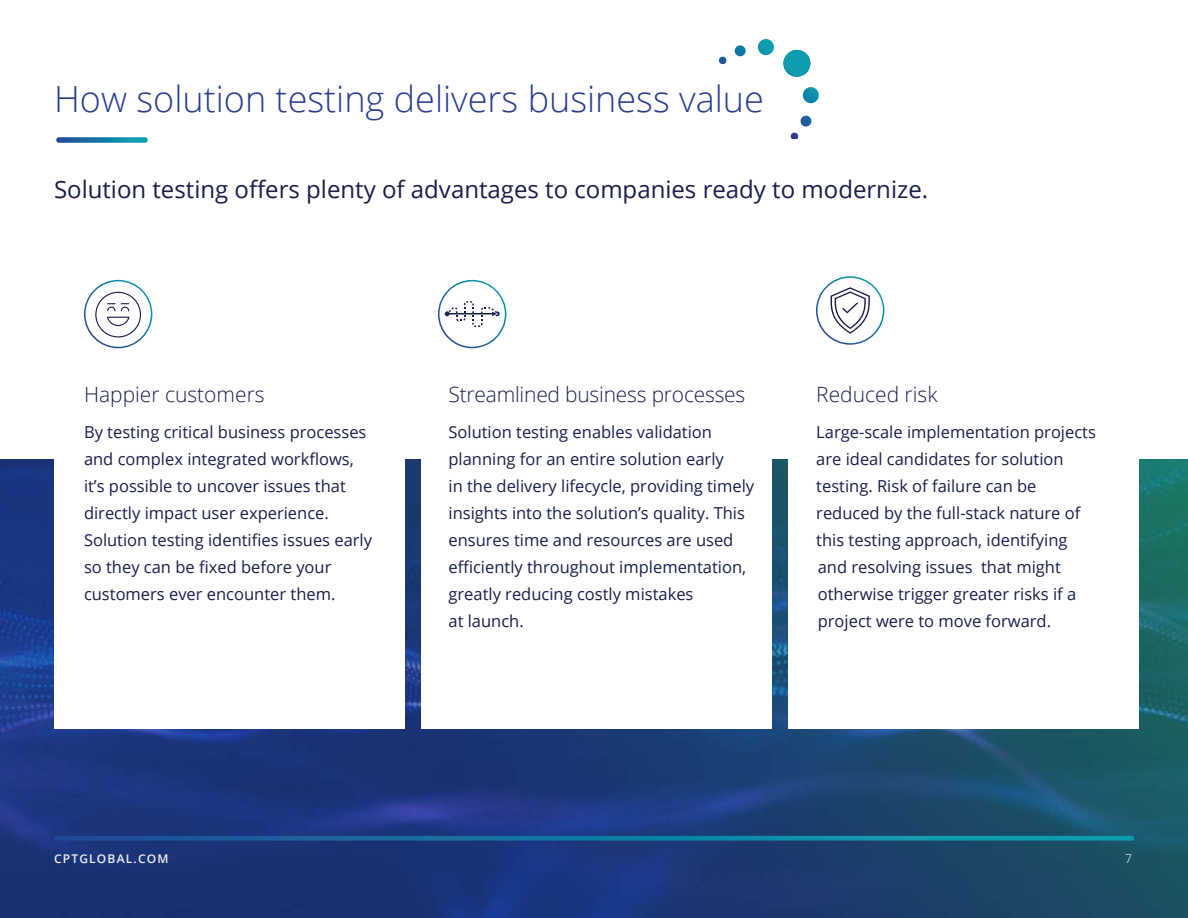
<style>
.page{position:relative;width:1188px;height:918px;background:#fff}
.page>*{position:absolute;margin:0;border:0;box-sizing:border-box;transform-origin:0 0}
.Paragraph_Style_1{font:300 36px "Open Sans";color:#283e91}
.Paragraph_Style_1-2{font:24px "Open Sans";color:#181f4b}
.Paragraph_Style_1-3{font:300 21px "Open Sans";letter-spacing:-.01em;color:#181f4b}
.Icon_paragraph{font:300 21px "Open Sans";color:#181f4b}
.Paragraph_Style_1-4{font:16.5px/27px "Open Sans";color:#181f4b}
.Icon_paragraph-2{font:16.5px/27px "Open Sans";color:#181f4b}
.t1{font:600 12px "Open Sans";letter-spacing:.1em;color:#eff0f0}
.t2{font:300 12px "Open Sans";color:#fff}
</style>
<div class="page">
<img style="left:0;top:459px;width:1188px;height:459px">
<svg style="left:54px;top:836px;width:1080px;height:5px;background:#14749f"></svg>
<div style="left:54px;top:364px;width:351px;height:365px;background:#fff"></div>
<div style="left:421px;top:364px;width:351px;height:365px;background:#fff"></div>
<div style="left:788px;top:364px;width:351px;height:365px;background:#fff"></div>
<svg style="left:56px;top:137px;width:92px;height:6px"></svg>
<div style="left:84px;top:280px;width:68px;height:68px;border:2px solid #fff;border-radius:50%"></div>
<div style="left:438px;top:280px;width:68px;height:68px;border:2px solid #fff;border-radius:50%"></div>
<div style="left:816px;top:276px;width:68px;height:69px;border:2px solid #fff;border-radius:50%"></div>
<svg style="left:95px;top:292px;width:46px;height:46px"></svg>
<svg style="left:445px;top:301px;width:55px;height:26px"></svg>
<svg style="left:831px;top:287px;width:39px;height:47px"></svg>
<svg style="left:802px;top:87px;width:17px;height:17px"></svg>
<svg style="left:757px;top:39px;width:17px;height:17px"></svg>
<svg style="left:800px;top:116px;width:12px;height:11px"></svg>
<svg style="left:734px;top:45px;width:12px;height:12px"></svg>
<svg style="left:719px;top:57px;width:7px;height:7px"></svg>
<svg style="left:791px;top:133px;width:7px;height:6px"></svg>
<svg style="left:783px;top:50px;width:27px;height:27px"></svg>
<p class="Paragraph_Style_1" style="left:54px;top:74px;width:711px">How solution testing delivers business value</p>
<p class="Paragraph_Style_1-2" style="left:54px;top:173px;width:876px">Solution testing offers plenty of advantages to companies ready to modernize.</p>
<p class="Icon_paragraph" style="left:84px;top:380px;width:182px">Happier customers</p>
<p class="Icon_paragraph-2" style="left:84px;top:418px;width:290px">By testing critical business processes and complex integrated workflows, it’s possible to uncover issues that directly impact user experience.<br>Solution testing identifies issues early so they can be fixed before your customers ever encounter them.</p>
<p class="Paragraph_Style_1-3" style="left:448px;top:380px;width:298px">Streamlined business processes</p>
<p class="Paragraph_Style_1-4" style="left:448px;top:418px;width:277px">Solution testing enables validation planning for an entire solution early</p>
<p class="Paragraph_Style_1-4" style="left:448px;top:472px;width:307px">in the delivery lifecycle, providing timely insights into the solution’s quality. This ensures time and resources are used efficiently throughout implementation, greatly reducing costly mistakes</p>
<p class="Paragraph_Style_1-4" style="left:448px;top:607px;width:77px">at launch.</p>
<p class="Paragraph_Style_1-3" style="left:816px;top:380px;width:123px">Reduced risk</p>
<p class="Paragraph_Style_1-4" style="left:816px;top:418px;width:281px">Large-scale implementation projects are ideal candidates for solution testing. Risk of failure can be reduced by the full-stack nature of this testing approach, identifying and resolving issues that might otherwise trigger greater risks if a project were to move forward.</p>
<p class="t1" style="left:54px;top:850px;width:116px">CPTGLOBAL.COM</p>
<p class="t2" style="left:1125px;top:850px;width:8px">7</p>
</div>
